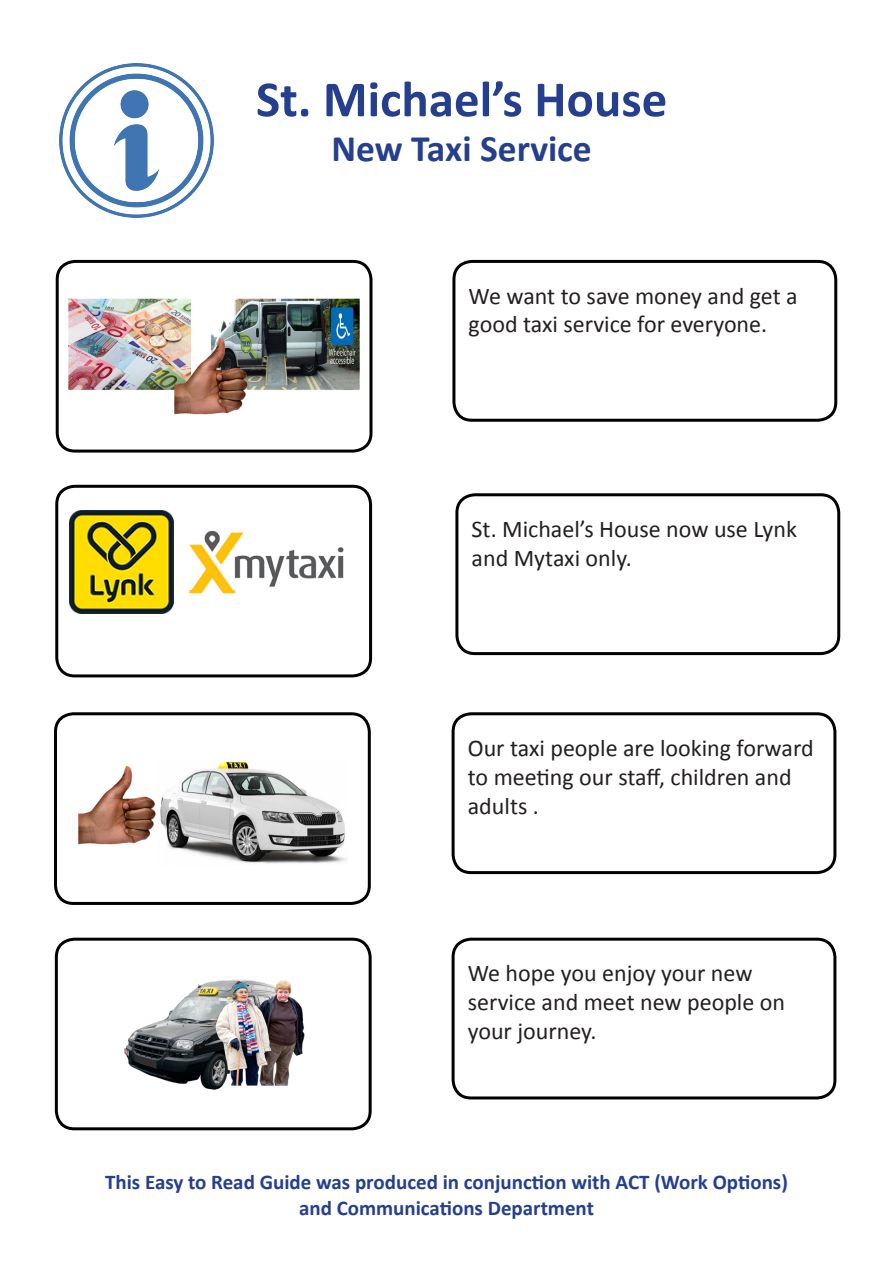
<style>
.page{position:relative;width:893px;height:1263px;background:#fff}
.page>*{position:absolute;margin:0;border:0;box-sizing:border-box;transform-origin:0 0}
.t1{font:700 51px "Calibri";color:#253f8e}
.t2{font:700 37.5px "Calibri";color:#253f8e}
.t3{font:24px/28.8px "Calibri";color:#231f20}
.t4{font:700 21px "Calibri";color:#253f8e}
</style>
<div class="page">
<div style="left:452px;top:938px;width:384px;height:161px;border:3px solid #000;border-radius:18px"></div>
<img style="left:124px;top:979px;width:181px;height:111px">
<div style="left:55px;top:938px;width:317px;height:192px;border:3px solid #000;border-radius:18px"></div>
<div style="left:452px;top:712px;width:384px;height:162px;border:3px solid #000;border-radius:18px"></div>
<div style="left:452px;top:260px;width:385px;height:162px;border:3px solid #000;border-radius:18px"></div>
<img style="left:68px;top:298px;width:292px;height:117px">
<div style="left:56px;top:260px;width:316px;height:193px;border:3px solid #000;border-radius:18px"></div>
<div style="left:455px;top:493px;width:385px;height:162px;border:3px solid #000;border-radius:18px"></div>
<div style="left:55px;top:485px;width:317px;height:192px;border:3px solid #000;border-radius:18px"></div>
<img style="left:78px;top:761px;width:269px;height:103px">
<div style="left:54px;top:712px;width:317px;height:193px;border:3px solid #000;border-radius:18px"></div>
<img style="left:70px;top:510px;width:104px;height:104px">
<img style="left:189px;top:530px;width:155px;height:64px">
<img style="left:60px;top:64px;width:153px;height:153px">
<p class="t1" style="left:256px;top:67px;width:413px">St. Michael’s House</p>
<p class="t2" style="left:331px;top:125px;width:262px">New Taxi Service</p>
<p class="t3" style="left:469px;top:281px;width:330px">We want to save money and get a good taxi service for everyone.</p>
<p class="t3" style="left:472px;top:515px;width:327px">St. Michael’s House now use Lynk and Mytaxi only.</p>
<p class="t3" style="left:468px;top:734px;width:347px">Our taxi people are looking forward to meeting our staff, children and adults .</p>
<p class="t3" style="left:468px;top:959px;width:286px">We hope you enjoy your new</p>
<p class="t3" style="left:468px;top:988px;width:319px">service and meet new people on your journey.</p>
<p class="t4" style="left:105px;top:1169px;width:684px">This Easy to Read Guide was produced in conjunction with ACT (Work Options)</p>
<p class="t4" style="left:299px;top:1194px;width:296px">and Communications Department</p>
</div>
